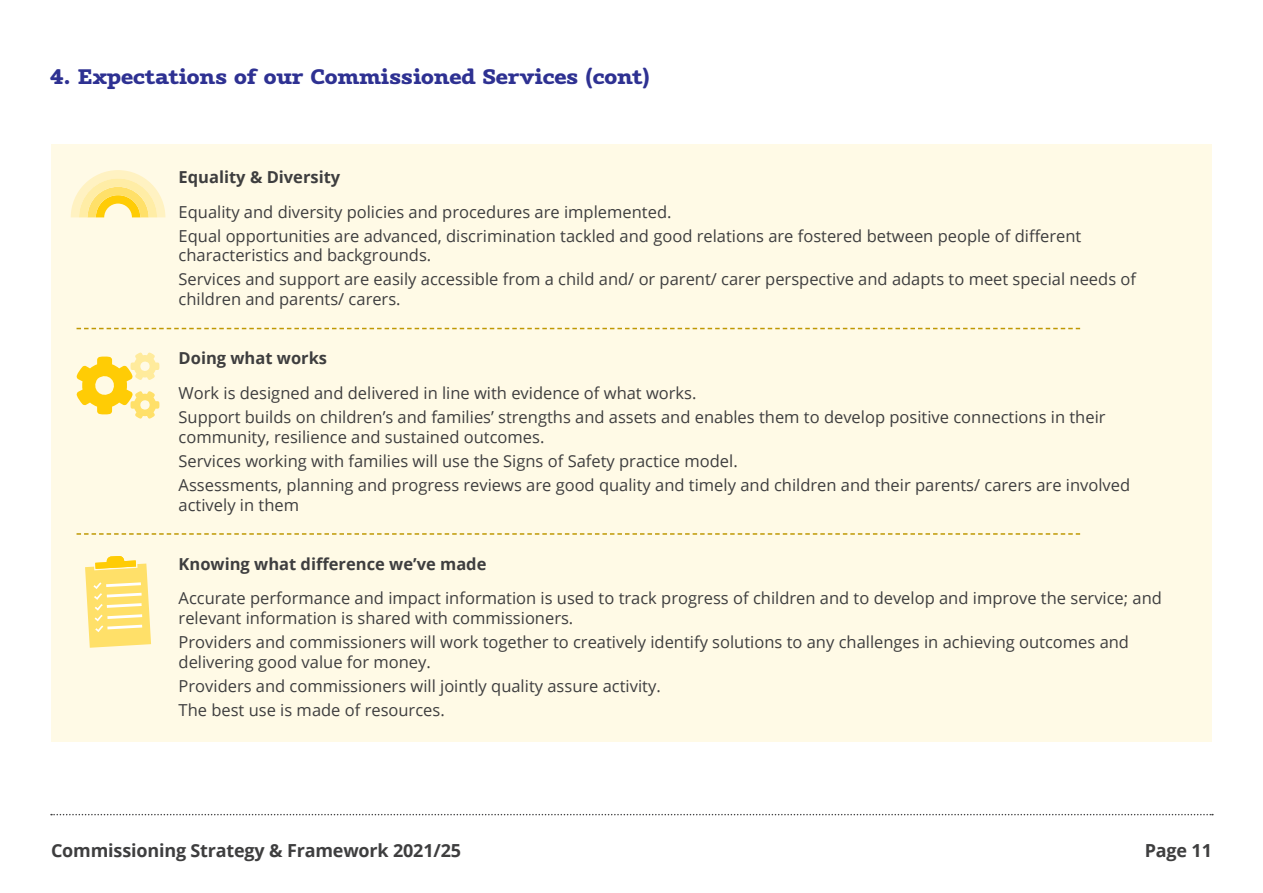
<style>
.page{position:relative;width:1263px;height:893px;background:#fff}
.page>*{position:absolute;margin:0;border:0;box-sizing:border-box;transform-origin:0 0}
.Page_Title__Cont__Bl{font:800 21px "Vaccine";letter-spacing:-.01em;color:#2e3192}
.t1{font:700 18px "Open Sans";letter-spacing:-.01em;color:#3e3e3f}
.Copy{font:16.5px/19.8px "Open Sans";color:#3e3e3f}
.Copy-2{font:700 16.5px "Open Sans";color:#3e3e3f}
</style>
<div class="page">
<svg style="left:51px;top:814px;width:1162px;height:1px"></svg>
<div style="left:51px;top:145px;width:1161px;height:597px;background:#fffae6"></div>
<svg style="left:77px;top:328px;width:1003px;height:1px"></svg>
<svg style="left:77px;top:533px;width:1003px;height:2px"></svg>
<svg style="left:71px;top:170px;width:94px;height:47px"></svg>
<svg style="left:76px;top:352px;width:84px;height:67px"></svg>
<svg style="left:85px;top:556px;width:66px;height:92px;background:#ffe584"></svg>
<p class="Page_Title__Cont__Bl" style="left:51px;top:63px;width:601px">4. Expectations of our Commissioned Services (cont)</p>
<p class="Copy-2" style="left:179px;top:165px;width:163px">Equality &amp; Diversity</p>
<p class="Copy" style="left:179px;top:201px;width:494px">Equality and diversity policies and procedures are implemented.</p>
<p class="Copy" style="left:179px;top:225px;width:904px">Equal opportunities are advanced, discrimination tackled and good relations are fostered between people of different characteristics and backgrounds.</p>
<p class="Copy" style="left:179px;top:269px;width:959px">Services and support are easily accessible from a child and/ or parent/ carer perspective and adapts to meet special needs of children and parents/ carers.</p>
<p class="Copy-2" style="left:179px;top:346px;width:150px">Doing what works</p>
<p class="Copy" style="left:179px;top:383px;width:519px">Work is designed and delivered in line with evidence of what works.</p>
<p class="Copy" style="left:179px;top:407px;width:928px">Support builds on children’s and families’ strengths and assets and enables them to develop positive connections in their community, resilience and sustained outcomes.</p>
<p class="Copy" style="left:179px;top:450px;width:561px">Services working with families will use the Signs of Safety practice model.</p>
<p class="Copy" style="left:179px;top:475px;width:953px">Assessments, planning and progress reviews are good quality and timely and children and their parents/ carers are involved actively in them</p>
<p class="Copy-2" style="left:179px;top:552px;width:309px">Knowing what difference we’ve made</p>
<p class="Copy" style="left:179px;top:588px;width:985px">Accurate performance and impact information is used to track progress of children and to develop and improve the service; and relevant information is shared with commissioners.</p>
<p class="Copy" style="left:179px;top:632px;width:952px">Providers and commissioners will work together to creatively identify solutions to any challenges in achieving outcomes and delivering good value for money.</p>
<p class="Copy" style="left:179px;top:676px;width:484px">Providers and commissioners will jointly quality assure activity.</p>
<p class="Copy" style="left:179px;top:700px;width:268px">The best use is made of resources.</p>
<p class="t1" style="left:51px;top:838px;width:411px">Commissioning Strategy &amp; Framework 2021/25</p>
<p class="t1" style="left:1145px;top:838px;width:69px">Page 11</p>
</div>
